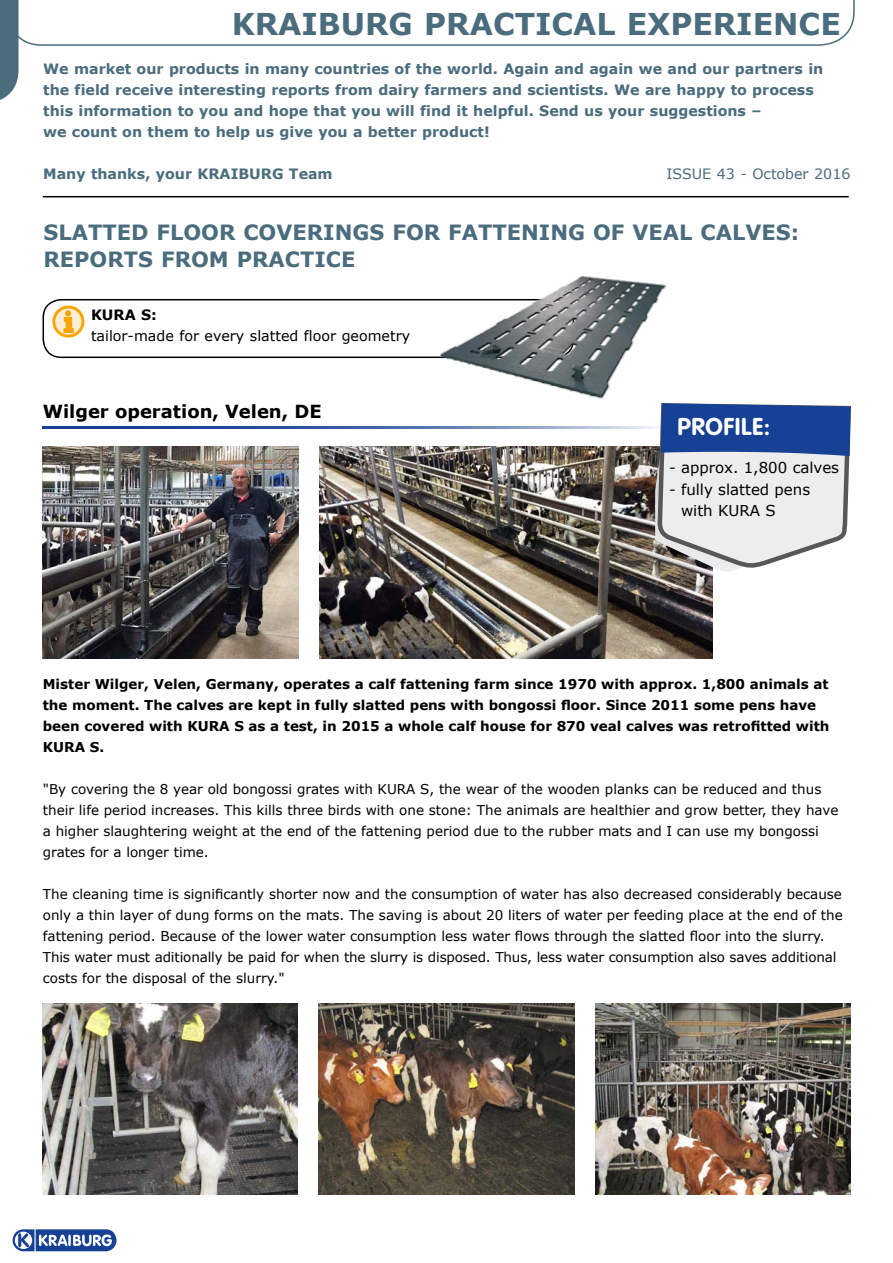
<style>
.page{position:relative;width:893px;height:1263px;background:#fff}
.page>*{position:absolute;margin:0;border:0;box-sizing:border-box;transform-origin:0 0}
.t1{font:700 30px "Verdana";color:#4a6c7d}
.t2{font:700 24px "VAG Rounded";letter-spacing:.025em;color:#fff}
.t3{font:700 21px/27px "Verdana";color:#4a6c7d}
.t4{font:700 18px "Verdana";color:#000}
.t5{font:15px/21px "Verdana";color:#000}
.t6{font:700 14.25px/21px "Verdana";color:#4a6c7d}
.t7{font:14.25px "Verdana";color:#000}
.t8{font:14.25px "Verdana";color:#4a6c7d}
.t9{font:700 14.25px "Verdana";color:#000}
.t10{font:13.5px/21px "Verdana";color:#000}
.t11{font:700 13.5px/21px "Verdana";color:#000}
</style>
<div class="page">
<svg style="left:12px;top:1229px;width:105px;height:23px"></svg>
<svg style="left:0;top:0;width:855px;height:100px"></svg>
<hr style="left:43px;top:196px;width:806px;height:1px;background:#000">
<img style="left:319px;top:1003px;width:255px;height:192px">
<img style="left:595px;top:1003px;width:255px;height:192px">
<img style="left:43px;top:1003px;width:255px;height:192px">
<img style="left:320px;top:446px;width:393px;height:213px">
<img style="left:43px;top:446px;width:255px;height:213px">
<hr style="left:43px;top:426px;width:620px;height:2px;background:#164194">
<svg style="left:655px;top:403px;width:196px;height:170px;background:#a7b3c9"></svg>
<div style="left:43px;top:299px;width:531px;height:59px;border:2px solid #000;border-radius:18px"></div>
<svg style="left:54px;top:307px;width:29px;height:29px"></svg>
<div style="left:52px;top:306px;width:32px;height:32px;border:3px solid #f7a600;border-radius:50%"></div>
<svg style="left:64px;top:311px;width:10px;height:22px"></svg>
<img style="left:436px;top:276px;width:234px;height:134px">
<h1 class="t1" style="left:232px;top:3px;width:611px">KRAIBURG PRACTICAL EXPERIENCE</h1>
<p class="t6" style="left:43px;top:58px;width:782px">We market our products in many countries of the world. Again and again we and our partners in the field receive interesting reports from dairy farmers and scientists. We are happy to process this information to you and hope that you will find it helpful. Send us your suggestions –<br>we count on them to help us give you a better product!</p>
<p class="t6" style="left:43px;top:163px;width:291px">Many thanks, your KRAIBURG Team</p>
<p class="t8" style="left:666px;top:164px;width:186px">ISSUE 43 - October 2016</p>
<h3 class="t3" style="left:43px;top:219px;width:757px">SLATTED FLOOR COVERINGS FOR FATTENING OF VEAL CALVES:<br>REPORTS FROM PRACTICE</h3>
<p class="t9" style="left:91px;top:304px;width:67px">KURA S:</p>
<p class="t7" style="left:91px;top:326px;width:321px">tailor-made for every slatted floor geometry</p>
<h3 class="t4" style="left:43px;top:398px;width:280px">Wilger operation, Velen, DE</h3>
<h2 class="t2" style="left:678px;top:413px;width:94px">PROFILE:</h2>
<p class="t5" style="left:669px;top:457px;width:172px">- approx. 1,800 calves</p>
<p class="t5" style="left:681px;top:478px;width:131px;text-indent:-12px">- fully slatted pens with KURA S</p>
<p class="t11" style="left:43px;top:673px;width:788px">Mister Wilger, Velen, Germany, operates a calf fattening farm since 1970 with approx. 1,800 animals at the moment. The calves are kept in fully slatted pens with bongossi floor. Since 2011 some pens have been covered with KURA S as a test, in 2015 a whole calf house for 870 veal calves was retrofitted with KURA S.</p>
<p class="t10" style="left:43px;top:779px;width:797px">"By covering the 8 year old bongossi grates with KURA S, the wear of the wooden planks can be reduced and thus their life period increases. This kills three birds with one stone: The animals are healthier and grow better, they have a higher slaughtering weight at the end of the fattening period due to the rubber mats and I can use my bongossi grates for a longer time.</p>
<p class="t10" style="left:43px;top:884px;width:801px">The cleaning time is significantly shorter now and the consumption of water has also decreased considerably because only a thin layer of dung forms on the mats. The saving is about 20 liters of water per feeding place at the end of the fattening period. Because of the lower water consumption less water flows through the slatted floor into the slurry.<br>This water must aditionally be paid for when the slurry is disposed. Thus, less water consumption also saves additional costs for the disposal of the slurry."</p>
</div>
